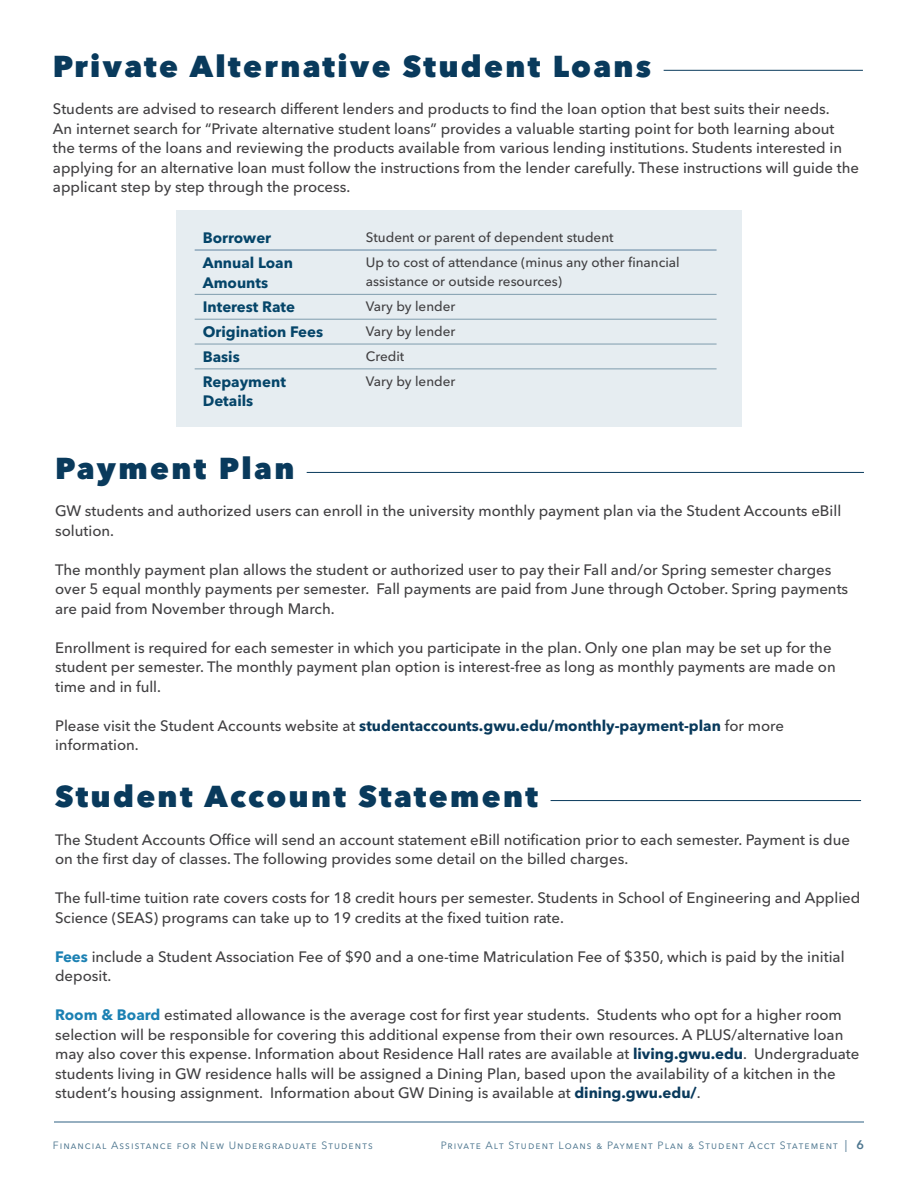
<style>
.page{position:relative;width:918px;height:1188px;background:#fff}
.page>*{position:absolute;margin:0;border:0;box-sizing:border-box;transform-origin:0 0}
.t1{font:800 30px "Avenir Next LT Pro";letter-spacing:.08em;color:#093a5c}
.t2{font:500 15px/19.5px "Avenir Next LT Pro";color:#414042}
.t3{font:700 15px/19.5px "Avenir Next LT Pro";color:#054569}
.t4{font:500 13.5px/19.5px "Avenir Next LT Pro";color:#414042}
.t5{font:10.5px "Avenir Next LT Pro";letter-spacing:.1em;color:#4c758e}
.s1{font-weight:700;color:#093a5c}
.s2{font-weight:700;color:#1c81b3}
.s3{font-family:"Minion Pro";font-size:12px}
.s4{font-weight:600;font-size:12.3px}
</style>
<div class="page">
<hr style="left:54px;top:1122px;width:810px;height:1px;background:#2e6182">
<div style="left:176px;top:210px;width:566px;height:217px;background:#e6edf1"></div>
<hr style="left:664px;top:70px;width:199px;height:1px;background:#093a5c">
<hr style="left:195px;top:250px;width:522px;height:1px;background:#5f829f">
<hr style="left:195px;top:294px;width:522px;height:1px;background:#7f9cad">
<hr style="left:195px;top:319px;width:522px;height:1px;background:#7f9cad">
<hr style="left:195px;top:369px;width:522px;height:1px;background:#7f9cad">
<hr style="left:195px;top:344px;width:522px;height:1px;background:#7f9cad">
<hr style="left:307px;top:472px;width:557px;height:1px;background:#093a5c">
<hr style="left:551px;top:800px;width:310px;height:1px;background:#093a5c">
<h2 class="t1" style="left:53px;top:54px;width:600px">Private Alternative Student Loans</h2>
<p class="t2" style="left:53px;top:101px;width:808px">Students are advised to research different lenders and products to find the loan option that best suits their needs.<br>An internet search for “Private alternative student loans” provides a valuable starting point for both learning about the terms of the loans and reviewing the products available from various lending institutions. Students interested in applying for an alternative loan must follow the instructions from the lender carefully. These instructions will guide the applicant step by step through the process.</p>
<p class="t3" style="left:203px;top:229px;width:70px">Borrower</p>
<p class="t4" style="left:366px;top:229px;width:249px">Student or parent of dependent student</p>
<p class="t3" style="left:203px;top:254px;width:92px">Annual Loan<br>Amounts</p>
<p class="t4" style="left:366px;top:254px;width:315px">Up to cost of attendance (minus any other financial assistance or outside resources)</p>
<p class="t3" style="left:203px;top:298px;width:94px">Interest Rate</p>
<p class="t4" style="left:366px;top:298px;width:91px">Vary by lender</p>
<p class="t3" style="left:203px;top:323px;width:122px">Origination Fees</p>
<p class="t4" style="left:366px;top:323px;width:91px">Vary by lender</p>
<p class="t3" style="left:203px;top:348px;width:39px">Basis</p>
<p class="t4" style="left:366px;top:348px;width:40px">Credit</p>
<p class="t3" style="left:203px;top:373px;width:85px">Repayment<br>Details</p>
<p class="t4" style="left:366px;top:373px;width:91px">Vary by lender</p>
<h2 class="t1" style="left:55px;top:456px;width:241px">Payment Plan</h2>
<p class="t2" style="left:55px;top:503px;width:788px">GW students and authorized users can enroll in the university monthly payment plan via the Student Accounts eBill solution.</p>
<p class="t2" style="left:55px;top:561px;width:795px">The monthly payment plan allows the student or authorized user to pay their Fall and/or Spring semester charges over 5 equal monthly payments per semester. Fall payments are paid from June through October. Spring payments are paid from November through March.</p>
<p class="t2" style="left:55px;top:639px;width:782px">Enrollment is required for each semester in which you participate in the plan. Only one plan may be set up for the student per semester. The monthly payment plan option is interest-free as long as monthly payments are made on time and in full.</p>
<p class="t2" style="left:55px;top:717px;width:730px">Please visit the Student Accounts website at <span class="s1">studentaccounts.gwu.edu/monthly-payment-plan</span> for more information.</p>
<h2 class="t1" style="left:55px;top:785px;width:485px">Student Account Statement</h2>
<p class="t2" style="left:55px;top:831px;width:797px">The Student Accounts Office will send an account statement eBill notification prior to each semester. Payment is due on the first day of classes. The following provides some detail on the billed charges.</p>
<p class="t2" style="left:55px;top:890px;width:807px">The full-time tuition rate covers costs for 18 credit hours per semester. Students in School of Engineering and Applied<br>Science (SEAS) programs can take up to 19 credits at the fixed tuition rate.</p>
<p class="t2" style="left:55px;top:948px;width:791px"><span class="s2">Fees</span> include a Student Association Fee of $90 and a one-time Matriculation Fee of $350, which is paid by the initial deposit.</p>
<p class="t2" style="left:55px;top:1007px;width:806px"><span class="s2">Room &amp; Board</span> estimated allowance is the average cost for first year students. Students who opt for a higher room selection will be responsible for covering this additional expense from their own resources. A PLUS/alternative loan may also cover this expense. Information about Residence Hall rates are available at <span class="s1">living.gwu.edu</span>. Undergraduate students living in GW residence halls will be assigned a Dining Plan, based upon the availability of a kitchen in the student’s housing assignment. Information about GW Dining is available at <span class="s1">dining.gwu.edu/</span>.</p>
<p class="t5" style="left:53px;top:1139px;width:321px">Financial Assistance for New Undergraduate Students</p>
<p class="t5" style="left:441px;top:1139px;width:425px">Private Alt Student Loans &amp; Payment Plan &amp; Student Acct Statement <span class="s3">|</span> <span class="s4">6</span></p>
</div>
